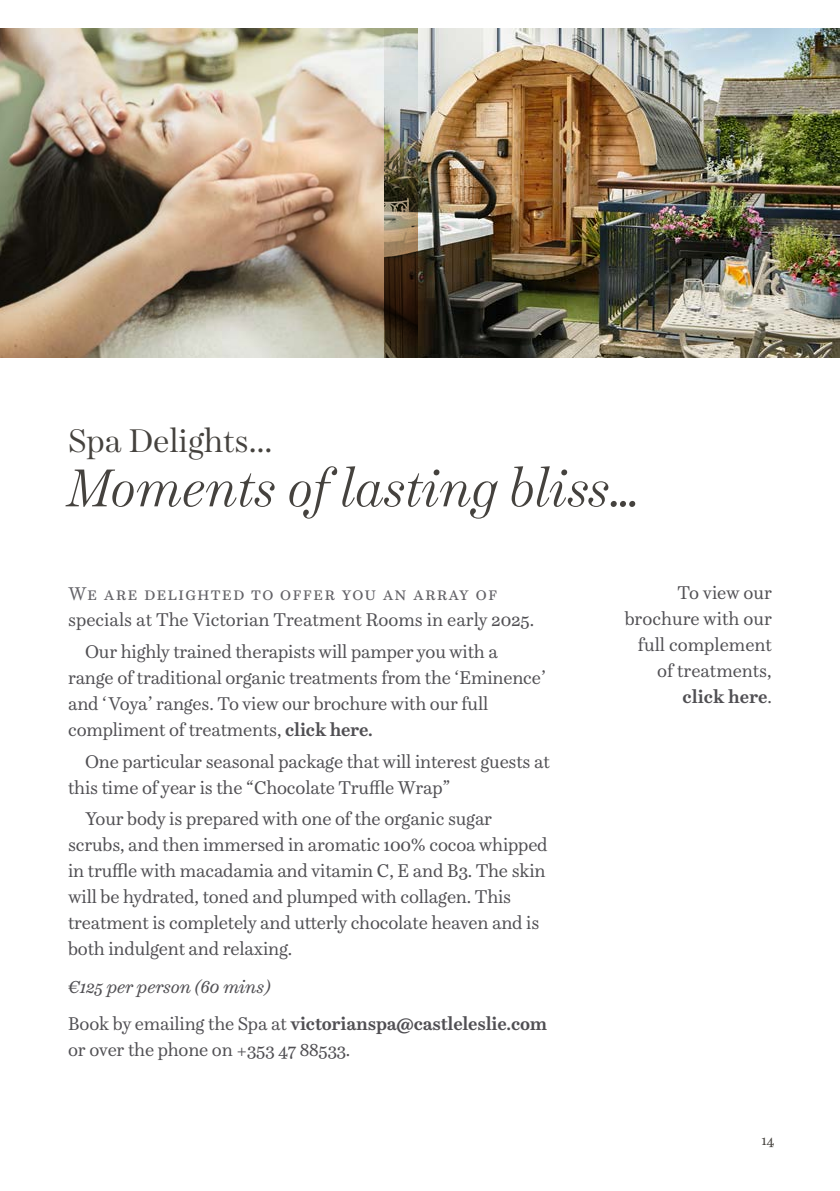
<style>
.page{position:relative;width:840px;height:1191px;background:#fff}
.page>*{position:absolute;margin:0;border:0;box-sizing:border-box;transform-origin:0 0}
.t1{font:italic 300 52px "Schotis Display";color:#45423e}
.t2{font:32px "Schotis Display";color:#45423e}
.t3{font:18px/26px "Schotis Text";letter-spacing:-.01em;color:#504f53}
.t4{font:700 18px/37.4px "Schotis Text";letter-spacing:-.01em;color:#504f53}
.t5{font:18px "Schotis Text";letter-spacing:.08em;color:#636267}
.t6{font:14px "Schotis Text";color:#45423e}
.s1{font-weight:700}
.s2{font-weight:400;font-style:italic}
.s3{font-weight:400}
</style>
<div class="page">
<img style="left:0;top:28px;width:384px;height:329px">
<img style="left:384px;top:28px;width:455px;height:329px">
<h2 class="t2" style="left:68px;top:417px;width:206px">Spa Delights…</h2>
<h1 class="t1" style="left:68px;top:449px;width:573px">Moments of lasting bliss…</h1>
<p class="t5" style="left:68px;top:581px;width:430px">We are delighted to offer you an array of</p>
<p class="t3" style="left:85px;top:603px;width:450px;line-height:31.6px;text-indent:-17px">specials at The Victorian Treatment Rooms in early 2025.<br>Our highly trained therapists will pamper you with a</p>
<p class="t3" style="left:68px;top:664px;width:479px">range of traditional organic treatments from the ‘Eminence’ and ‘Voya’ ranges. To view our brochure with our full compliment of treatments, <span class="s1">click here.</span></p>
<p class="t3" style="left:68px;top:748px;width:483px;text-indent:17px">One particular seasonal package that will interest guests at this time of year is the “Chocolate Truffle Wrap”</p>
<p class="t3" style="left:68px;top:805px;width:481px;text-indent:17px">Your body is prepared with one of the organic sugar scrubs, and then immersed in aromatic 100% cocoa whipped in truffle with macadamia and vitamin C, E and B3. The skin will be hydrated, toned and plumped with collagen. This treatment is completely and utterly chocolate heaven and is both indulgent and relaxing.</p>
<p class="t4" style="left:68px;top:967px;width:480px"><span class="s2">€125 per person (60 mins)<br></span><span class="s3">Book by emailing the Spa at</span> victorianspa@castleleslie.com</p>
<p class="t3" style="left:68px;top:1036px;width:284px">or over the phone on +353 47 88533.</p>
<p class="t3" style="left:624px;top:579px;width:149px;text-align:right">To view our brochure with our full complement of treatments, <span class="s1">click here</span>.</p>
<p class="t6" style="left:761px;top:1129px;width:14px">14</p>
</div>
